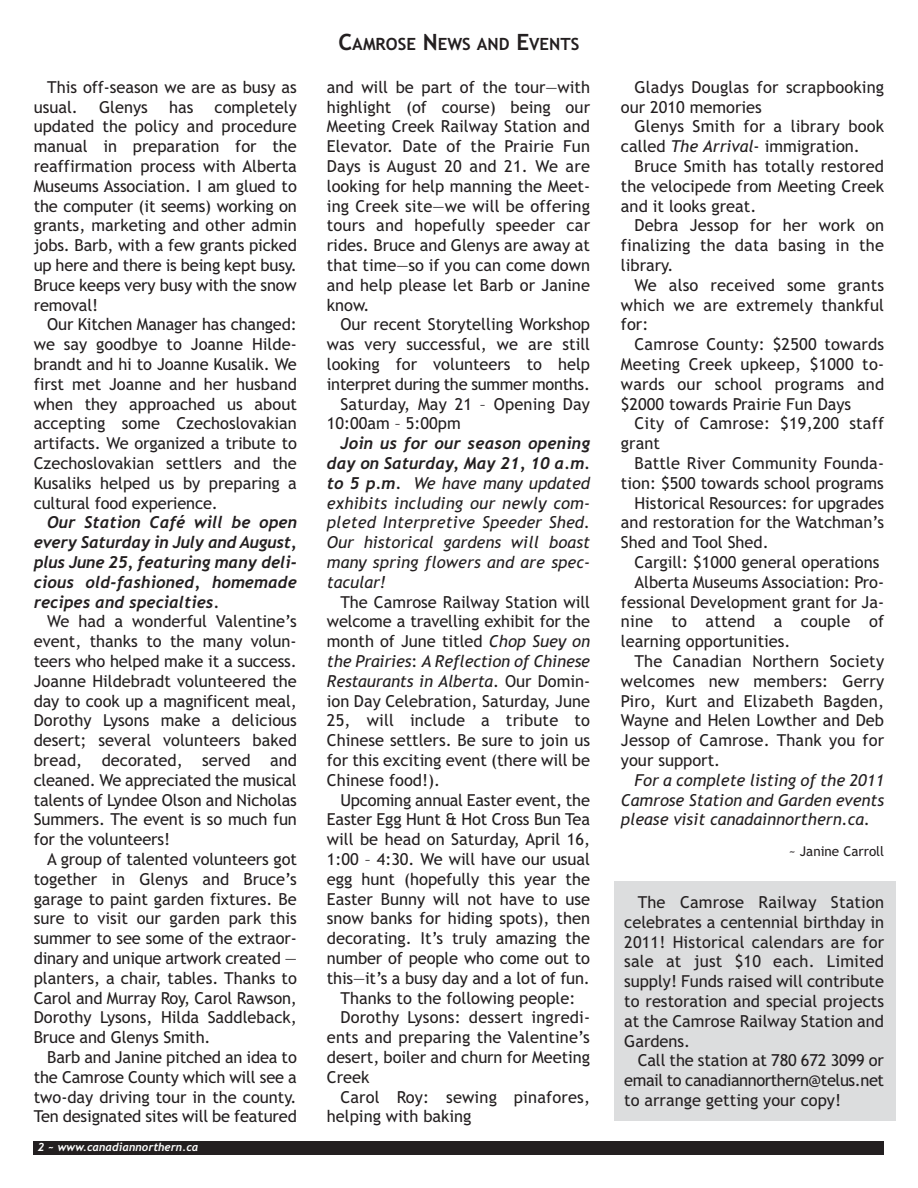
<style>
.page{position:relative;width:918px;height:1188px;background:#fff}
.page>*{position:absolute;margin:0;border:0;box-sizing:border-box;transform-origin:0 0}
.t1{font:700 16.8px "Trebuchet MS";color:#231f20}
.t2{font:16.5px/19.8px "Trebuchet MS";color:#231f20;text-align:justify}
.t3{font:italic 16.5px/19.8px "Trebuchet MS";color:#231f20;text-align:justify}
.t4{font:italic 700 16.5px/19.8px "Trebuchet";letter-spacing:.01em;color:#231f20;text-align:justify}
.t5{font:16.5px "Trebuchet MS";letter-spacing:-.02em;color:#231f20}
.t6{font:13.5px "Trebuchet MS";color:#231f20}
.t7{font:italic 700 11.25px "Trebuchet";color:#fff}
.s1{font-size:22.5px}
.s2{font-family:"Trebuchet";font-weight:700}
.s3{font-style:italic}
</style>
<div class="page">
<div style="left:614px;top:881px;width:282px;height:239px;background:#dcddde"></div>
<div style="left:34px;top:1141px;width:850px;height:13px;background:#231f20"></div>
<p class="t2" style="left:34px;top:79px;width:265px;text-indent:14px">This off-season we are as busy as usual.</p>
<p class="t2" style="left:34px;top:98px;width:265px;text-indent:181px">completely updated the policy and procedure manual in preparation for the reaffirmation process with Alberta Museums Association. I am glued to the computer (it seems) working on grants, marketing and other admin jobs. Barb, with a few grants picked up here and there is being kept busy.<br>Bruce keeps very busy with the snow removal!</p>
<p class="t2" style="left:34px;top:316px;width:265px;text-indent:14px">Our Kitchen Manager has changed: we say goodbye to Joanne Hilde&shy;brandt and hi to Joanne Kusalik. We first met Joanne and her husband when they approached us about accepting some Czechoslovakian artifacts. We organized a tribute to Czechoslovakian settlers and the Kusaliks helped us by preparing a cultural food experience.</p>
<p class="t4" style="left:34px;top:514px;width:265px;text-indent:14px">Our Station Café will be open every Saturday in July and August, plus June 25, featuring many deli&shy;cious old-fashioned, homemade recipes and specialties.</p>
<p class="t2" style="left:34px;top:613px;width:265px;text-indent:14px">We had a wonderful Valentine’s event, thanks to the many volun&shy;teers who helped make it a success.<br>Joanne Hildebradt volunteered the day to cook up a magnificent meal, Dorothy Lysons make a delicious desert; several volunteers baked bread, decorated, served and cleaned. We appreciated the musical talents of Lyndee Olson and Nicholas Summers. The event is so much fun for the volunteers!</p>
<p class="t2" style="left:34px;top:851px;width:265px;text-indent:14px">A group of talented volunteers got together in Glenys and Bruce’s garage to paint garden fixtures. Be sure to visit our garden park this summer to see some of the extraor&shy;dinary and unique artwork created — planters, a chair, tables. Thanks to Carol and Murray Roy, Carol Rawson, Dorothy Lysons, Hilda Saddleback, Bruce and Glenys Smith.</p>
<p class="t2" style="left:34px;top:1049px;width:265px;text-indent:14px">Barb and Janine pitched an idea to the Camrose County which will see a two-day driving tour in the county.<br>Ten designated sites will be featured</p>
<p class="t2" style="left:99px;top:98px;width:50px">Glenys</p>
<p class="t2" style="left:169px;top:98px;width:26px">has</p>
<p class="t7" style="left:38px;top:1143px;width:162px">2 ~ www.canadiannorthern.ca</p>
<p class="t1" style="left:339px;top:38px;width:242px"><span class="s1">C</span>AMROSE <span class="s1">N</span>EWS AND <span class="s1">E</span>VENTS</p>
<p class="t2" style="left:327px;top:79px;width:265px">and will be part of the tour—with highlight (of course) being our Meeting Creek Railway Station and Elevator. Date of the Prairie Fun Days is August 20 and 21. We are looking for help manning the Meet&shy;ing Creek site—we will be offering tours and hopefully speeder car rides. Bruce and Glenys are away at that time—so if you can come down and help please let Barb or Janine know.</p>
<p class="t2" style="left:340px;top:316px;width:251px">Our recent Storytelling Workshop</p>
<p class="t2" style="left:327px;top:336px;width:265px">was very successful, we are still</p>
<p class="t2" style="left:327px;top:356px;width:265px">looking for volunteers to help</p>
<p class="t5" style="left:327px;top:378px;width:265px">interpret during the summer months.</p>
<p class="t2" style="left:340px;top:395px;width:251px">Saturday, May 21 – Opening Day</p>
<p class="t2" style="left:327px;top:415px;width:135px">10:00am – 5:00pm</p>
<p class="t4" style="left:327px;top:435px;width:265px;text-align:right">Join us for our season opening day on Saturday, May 21, 10 a.m.</p>
<p class="t3" style="left:327px;top:475px;width:265px"><span class="s2">to 5 p.m.</span> We have many updated exhibits including our newly com&shy;pleted Interpretive Speeder Shed.<br>Our historical gardens will boast many spring flowers and are spec&shy;tacular!</p>
<p class="t2" style="left:327px;top:593px;width:265px;text-indent:14px">The Camrose Railway Station will welcome a travelling exhibit for the month of June titled <span class="s3">Chop Suey on the Prairies</span>: <span class="s3">A Reflection of Chinese Restaurants in Alberta</span>. Our Domin&shy;ion Day Celebration, Saturday, June 25, will include a tribute to Chinese settlers. Be sure to join us for this exciting event (there will be Chinese food!).</p>
<p class="t2" style="left:340px;top:791px;width:251px">Upcoming annual Easter event, the</p>
<p class="t2" style="left:327px;top:811px;width:265px">Easter Egg Hunt &amp; Hot Cross Bun Tea</p>
<p class="t2" style="left:327px;top:831px;width:265px">will be head on Saturday, April 16,</p>
<p class="t2" style="left:327px;top:851px;width:265px">1:00 – 4:30. We will have our usual</p>
<p class="t2" style="left:327px;top:871px;width:265px">egg hunt (hopefully this year the</p>
<p class="t2" style="left:327px;top:890px;width:265px">Easter Bunny will not have to use</p>
<p class="t2" style="left:327px;top:910px;width:265px">snow banks for hiding spots), then</p>
<p class="t2" style="left:327px;top:930px;width:265px">decorating. It’s truly amazing the</p>
<p class="t2" style="left:327px;top:950px;width:265px">number of people who come out to</p>
<p class="t2" style="left:327px;top:970px;width:265px">this—it’s a busy day and a lot of fun.</p>
<p class="t2" style="left:340px;top:989px;width:237px">Thanks to the following people:</p>
<p class="t2" style="left:340px;top:1009px;width:251px">Dorothy Lysons: dessert ingredi-</p>
<p class="t2" style="left:327px;top:1029px;width:265px">ents and preparing the Valentine’s</p>
<p class="t2" style="left:327px;top:1049px;width:265px">desert, boiler and churn for Meeting</p>
<p class="t2" style="left:327px;top:1069px;width:44px">Creek</p>
<p class="t2" style="left:340px;top:1088px;width:251px">Carol Roy: sewing pinafores,</p>
<p class="t2" style="left:327px;top:1108px;width:146px">helping with baking</p>
<p class="t2" style="left:621px;top:79px;width:265px;text-indent:14px">Gladys Douglas for scrapbooking our 2010 memories</p>
<p class="t2" style="left:621px;top:118px;width:265px;text-indent:14px">Glenys Smith for a library book called <span class="s3">The Arrival</span>- immigration.</p>
<p class="t2" style="left:621px;top:158px;width:265px;text-indent:14px">Bruce Smith has totally restored the velocipede from Meeting Creek and it looks great.</p>
<p class="t2" style="left:621px;top:217px;width:265px;text-indent:14px">Debra Jessop for her work on finalizing the data basing in the library.</p>
<p class="t2" style="left:621px;top:277px;width:265px;text-indent:14px">We also received some grants which we are extremely thankful for:</p>
<p class="t2" style="left:621px;top:336px;width:265px;text-indent:14px">Camrose County: $2500 towards Meeting Creek upkeep, $1000 to&shy;wards our school programs and $2000 towards Prairie Fun Days</p>
<p class="t2" style="left:621px;top:415px;width:265px;text-indent:14px">City of Camrose: $19,200 staff grant</p>
<p class="t2" style="left:634px;top:455px;width:251px">Battle River Community Founda-</p>
<p class="t2" style="left:621px;top:475px;width:264px">tion: $500 towards school programs</p>
<p class="t2" style="left:634px;top:494px;width:251px">Historical Resources: for upgrades</p>
<p class="t2" style="left:621px;top:514px;width:265px">and restoration for the Watchman’s</p>
<p class="t2" style="left:621px;top:534px;width:149px">Shed and Tool Shed.</p>
<p class="t2" style="left:634px;top:554px;width:246px">Cargill: $1000 general operations</p>
<p class="t2" style="left:634px;top:574px;width:251px">Alberta Museums Association: Pro-</p>
<p class="t2" style="left:621px;top:593px;width:265px">fessional Development grant for Ja-</p>
<p class="t2" style="left:621px;top:613px;width:265px">nine to attend a couple of</p>
<p class="t2" style="left:621px;top:633px;width:171px">learning opportunities.</p>
<p class="t2" style="left:634px;top:653px;width:251px">The Canadian Northern Society</p>
<p class="t2" style="left:621px;top:673px;width:265px">welcomes new members: Gerry</p>
<p class="t2" style="left:621px;top:692px;width:265px">Piro, Kurt and Elizabeth Bagden,</p>
<p class="t2" style="left:621px;top:712px;width:265px">Wayne and Helen Lowther and Deb</p>
<p class="t2" style="left:621px;top:732px;width:265px">Jessop of Camrose. Thank you for</p>
<p class="t2" style="left:621px;top:752px;width:101px">your support.</p>
<p class="t3" style="left:621px;top:772px;width:265px;text-indent:14px">For a complete listing of the 2011<br>Camrose Station and Garden events please visit canadainnorthern.ca.</p>
<p class="t6" style="left:789px;top:846px;width:97px">~ Janine Carroll</p>
<p class="t2" style="left:624px;top:894px;width:261px;text-indent:14px">The Camrose Railway Station celebrates a centennial birthday in 2011! Historical calendars are for sale at just $10 each. Limited supply! Funds raised will contribute to restoration and special projects at the Camrose Railway Station and Gardens.</p>
<p class="t2" style="left:624px;top:1052px;width:261px;text-indent:14px">Call the station at 780 672 3099 or email to canadiannorthern@telus.net to arrange getting your copy!</p>
</div>
